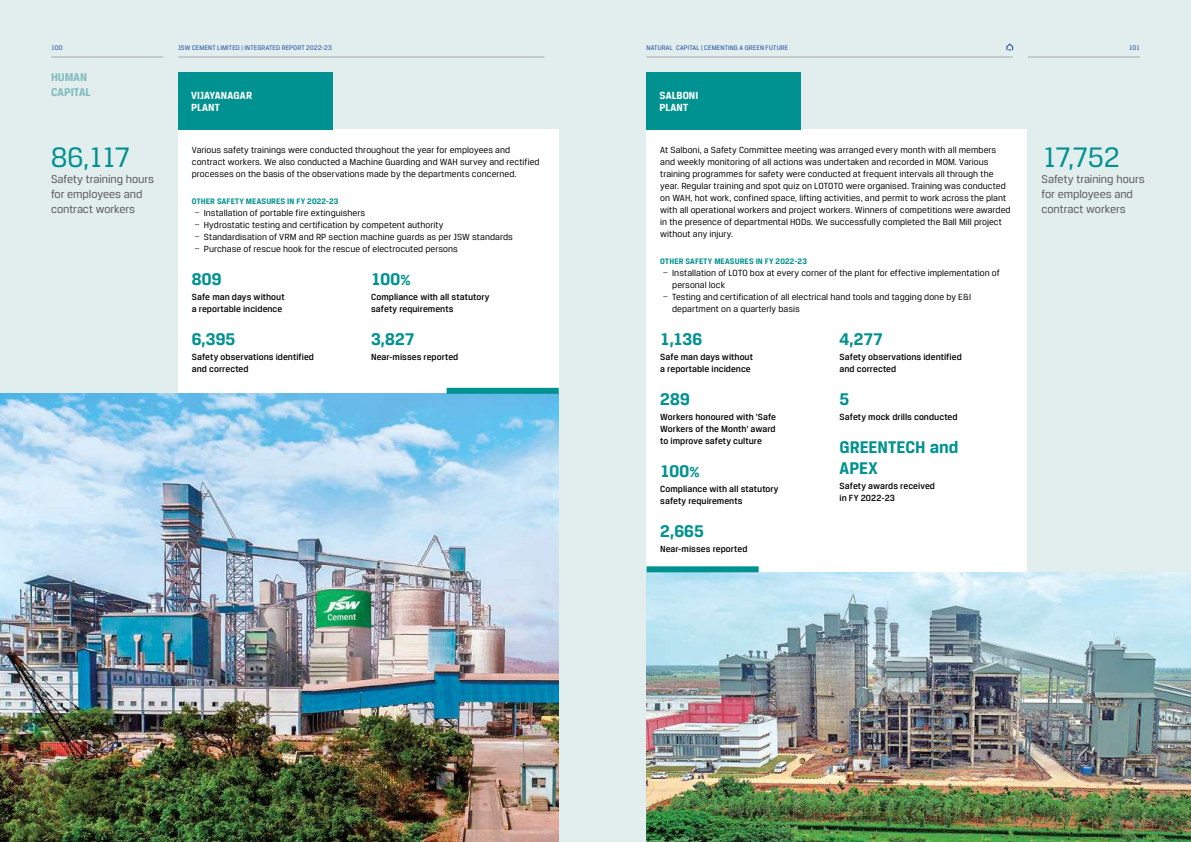
<style>
.page{position:relative;width:1191px;height:842px;background:#fff}
.page>*{position:absolute;margin:0;border:0;box-sizing:border-box;transform-origin:0 0}
.t1{font:30px "Breuer Text";letter-spacing:-.055em;color:#009290}
.t2{font:700 18px/21px "Breuer Text";letter-spacing:.005em;color:#009290}
.t3{font:12px/15px "Breuer Text";letter-spacing:-.01em;color:#58595b}
.t4{font:700 12px/15px "Breuer Text";letter-spacing:.005em;color:#80bcbe}
.t5{font:700 11px/12px "Breuer Text";letter-spacing:.01em;color:#fff}
.t6{font:9.5px/12px "Breuer Text";letter-spacing:.005em;color:#000}
.t7{font:500 9.5px/12px "Breuer Text";letter-spacing:.005em;color:#000}
.t8{font:700 8.5px "Breuer Text";letter-spacing:.02em;color:#009290}
.t9{font:7px "Breuer Text";letter-spacing:.02em;color:#17479e}
.s1{font-family:"Proxima Nova"}
</style>
<div class="page">
<div style="left:595px;top:0;width:596px;height:842px;background:#e2eded"></div>
<div style="left:646px;top:130px;width:381px;height:712px;background:#fff"></div>
<div style="left:0;top:0;width:595px;height:842px;background:#e2eded"></div>
<div style="left:178px;top:130px;width:381px;height:712px;background:#fff"></div>
<div style="left:646px;top:72px;width:155px;height:58px;background:#009290"></div>
<div style="left:178px;top:72px;width:154px;height:58px;background:#009290"></div>
<img style="left:0;top:394px;width:559px;height:448px">
<img style="left:646px;top:572px;width:545px;height:270px">
<div style="left:446px;top:388px;width:113px;height:6px;background:#009290"></div>
<div style="left:646px;top:566px;width:112px;height:6px;background:#009290"></div>
<hr style="left:646px;top:57px;width:366px;height:1px;background:#a7a9ac">
<hr style="left:178px;top:57px;width:366px;height:1px;background:#a7a9ac">
<hr style="left:51px;top:57px;width:112px;height:1px;background:#a7a9ac">
<hr style="left:1027px;top:57px;width:113px;height:1px;background:#a7a9ac">
<svg style="left:1006px;top:43px;width:7px;height:8px"></svg>
<p class="t9" style="left:51px;top:44px;width:13px">100</p>
<p class="t9" style="left:178px;top:44px;width:155px">JSW CEMENT LIMITED | INTEGRATED REPORT 2022-23</p>
<p class="t9" style="left:646px;top:44px;width:139px">Natural capital | CEMENTING A GREEN FUTURE</p>
<p class="t9" style="left:1128px;top:44px;width:13px">101</p>
<p class="t4" style="left:51px;top:69px;width:41px">HUMAN<br>CAPITAL</p>
<h1 class="t1" style="left:51px;top:140px;width:81px">86,117</h1>
<p class="t3" style="left:51px;top:171px;width:105px">Safety training hours for employees and contract workers</p>
<p class="t5" style="left:191px;top:89px;width:63px">VIJAYANAGAR<br>PLANT</p>
<p class="t6" style="left:192px;top:144px;width:349px">Various safety trainings were conducted throughout the year for employees and contract workers. We also conducted a Machine Guarding and WAH survey and rectified processes on the basis of the observations made by the departments concerned.</p>
<p class="t8" style="left:192px;top:196px;width:148px">OTHER SAFETY MEASURES IN FY 2022-23</p>
<p class="t6" style="left:195px;top:207px;width:319px"><span class="s1">−</span> Installation of portable fire extinguishers<br><span class="s1">−</span> Hydrostatic testing and certification by competent authority<br><span class="s1">−</span> Standardisation of VRM and RP section machine guards as per JSW standards <span class="s1">−</span> Purchase of rescue hook for the rescue of electrocuted persons</p>
<h2 class="t2" style="left:192px;top:268px;width:31px">809</h2>
<p class="t7" style="left:192px;top:291px;width:94px">Safe man days without a reportable incidence</p>
<h2 class="t2" style="left:192px;top:328px;width:45px">6,395</h2>
<p class="t7" style="left:192px;top:351px;width:124px">Safety observations identified and corrected</p>
<h2 class="t2" style="left:371px;top:268px;width:42px">100%</h2>
<p class="t7" style="left:371px;top:291px;width:120px">Compliance with all statutory safety requirements</p>
<h2 class="t2" style="left:371px;top:328px;width:45px">3,827</h2>
<p class="t7" style="left:371px;top:351px;width:89px">Near-misses reported</p>
<p class="t5" style="left:659px;top:89px;width:40px">SALBONI<br>PLANT</p>
<p class="t6" style="left:660px;top:144px;width:337px">At Salboni, a Safety Committee meeting was arranged every month with all members and weekly monitoring of all actions was undertaken and recorded in MOM. Various training programmes for safety were conducted at frequent intervals all through the year. Regular training and spot quiz on LOTOTO</p>
<p class="t6" style="left:660px;top:180px;width:352px;text-indent:185px">were organised. Training was conducted on WAH, hot work, confined space, lifting activities, and permit to work across the plant with all operational workers and project workers. Winners of competitions were awarded in the presence of departmental HODs. We successfully completed the Ball Mill project without any injury.</p>
<p class="t8" style="left:660px;top:256px;width:148px">OTHER SAFETY MEASURES IN FY 2022-23</p>
<p class="t6" style="left:663px;top:267px;width:71px"><span class="s1">−</span> Installation of LOTO</p>
<p class="t6" style="left:750px;top:267px;width:251px">box at every corner of the plant for effective implementation of</p>
<p class="t6" style="left:672px;top:279px;width:54px">personal lock</p>
<p class="t6" style="left:663px;top:291px;width:309px"><span class="s1">−</span> Testing and certification of all electrical hand tools and tagging done by E&amp;I</p>
<p class="t6" style="left:672px;top:303px;width:129px">department on a quarterly basis</p>
<h2 class="t2" style="left:660px;top:328px;width:43px">1,136</h2>
<p class="t7" style="left:660px;top:351px;width:94px">Safe man days without a reportable incidence</p>
<h2 class="t2" style="left:660px;top:388px;width:31px">289</h2>
<p class="t7" style="left:660px;top:411px;width:117px;text-align:justify">Workers honoured with ‘Safe Workers of the Month’ award to improve safety culture</p>
<h2 class="t2" style="left:660px;top:460px;width:42px">100%</h2>
<p class="t7" style="left:660px;top:483px;width:120px">Compliance with all statutory safety requirements</p>
<h2 class="t2" style="left:660px;top:520px;width:45px">2,665</h2>
<p class="t7" style="left:660px;top:543px;width:89px">Near-misses reported</p>
<h2 class="t2" style="left:839px;top:328px;width:45px">4,277</h2>
<p class="t7" style="left:839px;top:351px;width:124px">Safety observations identified and corrected</p>
<h2 class="t2" style="left:839px;top:388px;width:11px">5</h2>
<p class="t7" style="left:839px;top:411px;width:120px">Safety mock drills conducted</p>
<h2 class="t2" style="left:839px;top:436px;width:120px">GREENTECH and<br>APEX</h2>
<p class="t7" style="left:839px;top:480px;width:97px">Safety awards received in FY 2022-23</p>
<h1 class="t1" style="left:1041px;top:140px;width:80px">17,752</h1>
<p class="t3" style="left:1041px;top:171px;width:105px">Safety training hours for employees and contract workers</p>
</div>
